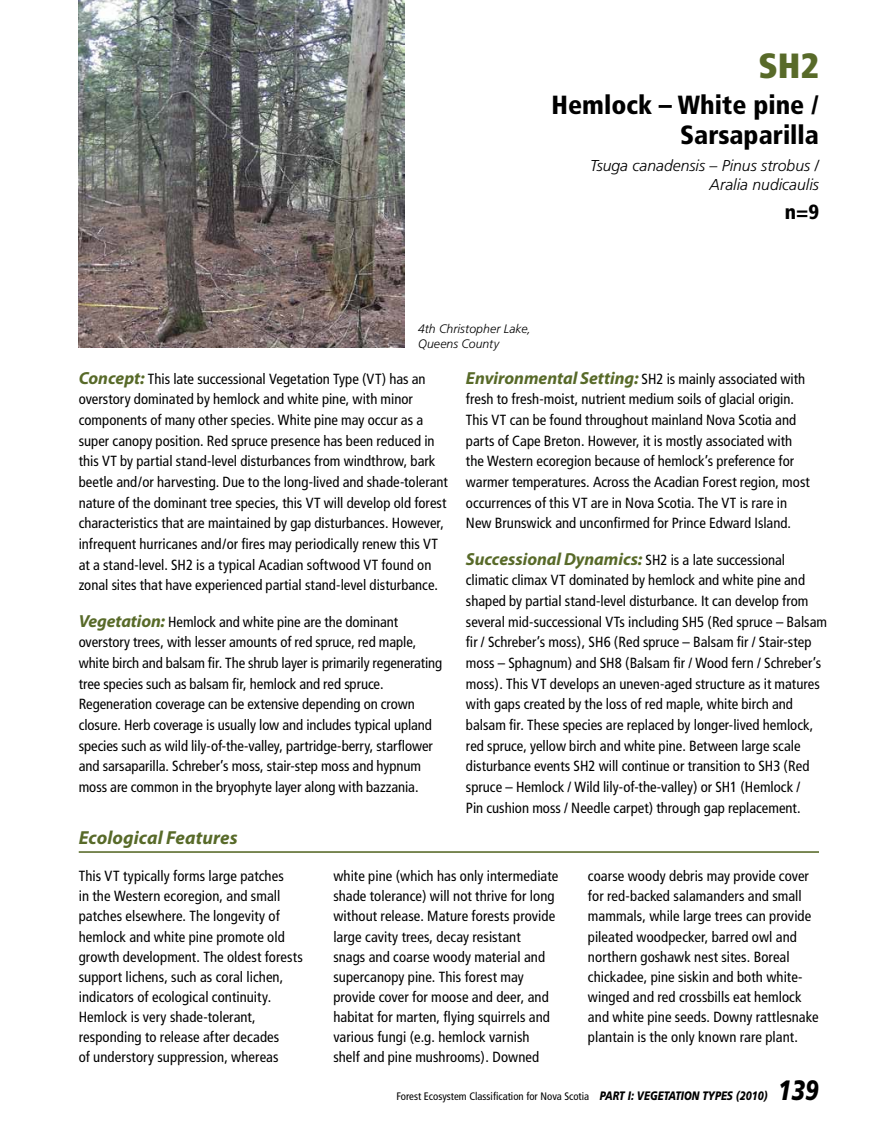
<style>
.page{position:relative;width:882px;height:1134px;background:#fff}
.page>*{position:absolute;margin:0;border:0;box-sizing:border-box;transform-origin:0 0}
.t1{font:900 condensed 35px "Frutiger";color:#586a29}
.t2{font:italic 900 28px "Frutiger";color:#000;scale:.8 1}
.t3{font:900 condensed 26.25px/29.8px "Frutiger";color:#000;text-align:right}
.t4{font:900 condensed 20.47px "Frutiger";color:#000}
.t5{font:italic 700 18.9px "Myriad Pro";letter-spacing:.005em;color:#586a29}
.t6{font:italic 300 15.75px/18.9px "Frutiger";color:#000;text-align:right}
.t7{font:condensed 14.7px/20.7px "Frutiger";color:#000}
.t8{font:italic 300 12.25px/14.7px "Frutiger";letter-spacing:.005em;color:#000}
.t9{font:condensed 10.85px "Frutiger";color:#000}
.s1{font-family:"Myriad Pro";font-weight:700;font-style:italic;font-stretch:normal;font-size:17.5px;color:#586a29}
.s2{font-weight:900;font-style:italic;font-stretch:normal;font-size:12.25px}
</style>
<div class="page">
<hr style="left:79px;top:851px;width:740px;height:2px;background:#586a29">
<img style="left:79px;top:0;width:326px;height:348px">
<h1 class="t1" style="left:758px;top:45px;width:62px">SH2</h1>
<h3 class="t3" style="left:552px;top:90px;width:269px">Hemlock – White pine /<br>Sarsaparilla</h3>
<p class="t6" style="left:590px;top:156px;width:230px">Tsuga canadensis – Pinus strobus /<br>Aralia nudicaulis</p>
<h3 class="t4" style="left:785px;top:200px;width:36px">n=9</h3>
<p class="t8" style="left:418px;top:322px;width:114px">4th Christopher Lake,<br>Queens County</p>
<p class="t7" style="left:79px;top:368px;width:371px"><span class="s1">Concept:</span> This late successional Vegetation Type (VT) has an overstory dominated by hemlock and white pine, with minor components of many other species. White pine may occur as a super canopy position. Red spruce presence has been reduced in this VT by partial stand-level disturbances from windthrow, bark beetle and/or harvesting. Due to the long-lived and shade-tolerant nature of the dominant tree species, this VT will develop old forest characteristics that are maintained by gap disturbances. However, infrequent hurricanes and/or fires may periodically renew this VT at a stand-level. SH2 is a typical Acadian softwood VT found on zonal sites that have experienced partial stand-level disturbance.</p>
<p class="t7" style="left:79px;top:611px;width:365px"><span class="s1">Vegetation:</span> Hemlock and white pine are the dominant overstory trees, with lesser amounts of red spruce, red maple, white birch and balsam fir. The shrub layer is primarily regenerating tree species such as balsam fir, hemlock and red spruce.<br>Regeneration coverage can be extensive depending on crown closure. Herb coverage is usually low and includes typical upland species such as wild lily-of-the-valley, partridge-berry, starflower and sarsaparilla. Schreber’s moss, stair-step moss and hypnum moss are common in the bryophyte layer along with bazzania.</p>
<p class="t5" style="left:79px;top:826px;width:160px">Ecological Features</p>
<p class="t7" style="left:466px;top:368px;width:345px"><span class="s1">Environmental Setting:</span> SH2 is mainly associated with fresh to fresh-moist, nutrient medium soils of glacial origin.<br>This VT can be found throughout mainland Nova Scotia and parts of Cape Breton. However, it is mostly associated with the Western ecoregion because of hemlock’s preference for warmer temperatures. Across the Acadian Forest region, most occurrences of this VT are in Nova Scotia. The VT is rare in New Brunswick and unconfirmed for Prince Edward Island.</p>
<p class="t7" style="left:466px;top:549px;width:363px"><span class="s1">Successional Dynamics:</span> SH2 is a late successional climatic climax VT dominated by hemlock and white pine and shaped by partial stand-level disturbance. It can develop from several mid-successional VTs including SH5 (Red spruce – Balsam fir / Schreber’s moss), SH6 (Red spruce – Balsam fir / Stair-step moss – Sphagnum) and SH8 (Balsam fir / Wood fern / Schreber’s moss). This VT develops an uneven-aged structure as it matures with gaps created by the loss of red maple, white birch and balsam fir. These species are replaced by longer-lived hemlock, red spruce, yellow birch and white pine. Between large scale disturbance events SH2 will continue or transition to SH3 (Red spruce – Hemlock / Wild lily-of-the-valley) or SH1 (Hemlock /<br>Pin cushion moss / Needle carpet) through gap replacement.</p>
<p class="t7" style="left:79px;top:866px;width:226px;line-height:20.1px">This VT typically forms large patches<br>in the Western ecoregion, and small patches elsewhere. The longevity of hemlock and white pine promote old growth development. The oldest forests support lichens, such as coral lichen, indicators of ecological continuity.<br>Hemlock is very shade-tolerant, responding to release after decades<br>of understory suppression, whereas</p>
<p class="t7" style="left:333px;top:866px;width:227px;line-height:20.1px">white pine (which has only intermediate shade tolerance) will not thrive for long without release. Mature forests provide large cavity trees, decay resistant<br>snags and coarse woody material and supercanopy pine. This forest may provide cover for moose and deer, and habitat for marten, flying squirrels and various fungi (e.g. hemlock varnish shelf and pine mushrooms). Downed</p>
<p class="t7" style="left:588px;top:866px;width:232px;line-height:20.1px">coarse woody debris may provide cover for red-backed salamanders and small mammals, while large trees can provide pileated woodpecker, barred owl and northern goshawk nest sites. Boreal chickadee, pine siskin and both white&shy;winged and red crossbills eat hemlock and white pine seeds. Downy rattlesnake plantain is the only known rare plant.</p>
<p class="t9" style="left:397px;top:1090px;width:372px">Forest Ecosystem Classification for Nova Scotia <span class="s2">PART I: VEGETATION TYPES (2010)</span></p>
<h2 class="t2" style="left:778px;top:1073px;width:53px">139</h2>
</div>
